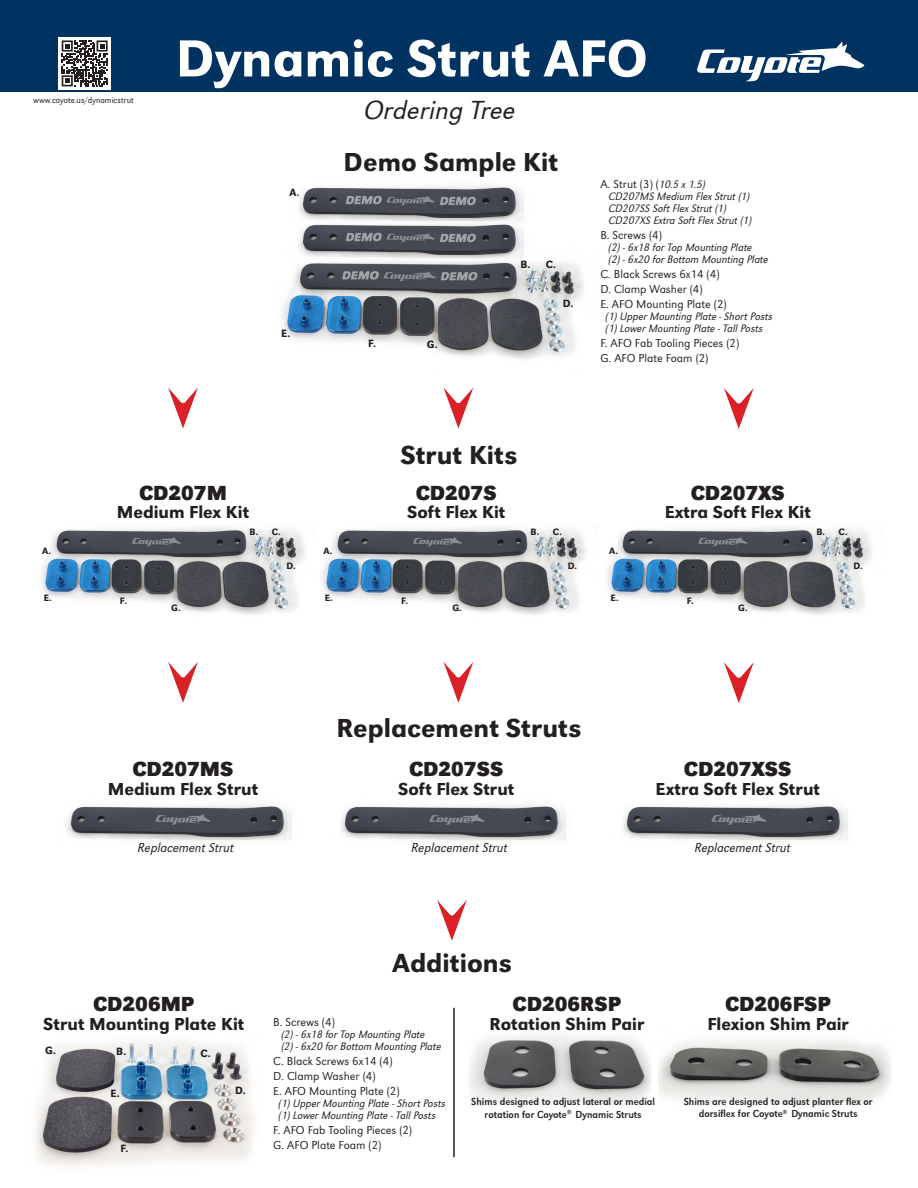
<style>
.page{position:relative;width:918px;height:1188px;background:#fff}
.page>*{position:absolute;margin:0;border:0;box-sizing:border-box;transform-origin:0 0}
.t1{font:500 54px "URW Grotesk";color:#fff}
.t2{font:500 27.3px "URW Grotesk";color:#231f20}
.t3{font:500 27px "URW Grotesk";color:#231f20}
.t4{font:italic 300 27px "URW Grotesk";color:#231f20}
.t5{font:700 21px "URW Grotesk";color:#231f20}
.t6{font:500 18px "URW Grotesk";color:#231f20}
.t7{font:italic 300 13.5px "URW Grotesk Nar";color:#231f20}
.t8{font:300 12px "URW Grotesk";color:#231f20}
.t9{font:italic 300 11.25px/12px "URW Grotesk Nar";color:#231f20}
.t10{font:500 10.95px "URW Grotesk";color:#231f20}
.t11{font:10.5px/13.2px "URW Grotesk Nar";color:#231f20;text-align:center}
.t12{font:500 9.6px "URW Grotesk";color:#231f20}
.t13{font:300 9px "URW Grotesk Nar";color:#231f20}
.s1{font-family:"URW Grotesk Nar";font-style:italic;font-size:11.25px}
</style>
<div class="page">
<img style="left:36px;top:1041px;width:218px;height:125px">
<img style="left:41px;top:527px;width:264px;height:88px">
<img style="left:322px;top:527px;width:550px;height:88px">
<div style="left:0;top:0;width:918px;height:91px;background:#003361"></div>
<svg style="left:697px;top:42px;width:167px;height:39px"></svg>
<svg style="left:168px;top:662px;width:30px;height:41px"></svg>
<svg style="left:168px;top:387px;width:30px;height:41px"></svg>
<svg style="left:443px;top:662px;width:30px;height:41px"></svg>
<svg style="left:443px;top:387px;width:30px;height:42px"></svg>
<svg style="left:724px;top:662px;width:30px;height:41px"></svg>
<svg style="left:724px;top:388px;width:30px;height:41px"></svg>
<svg style="left:437px;top:900px;width:30px;height:41px"></svg>
<svg style="left:59px;top:37px;width:52px;height:53px"></svg>
<svg style="left:62px;top:40px;width:46px;height:46px;background:#767475"></svg>
<img style="left:282px;top:262px;width:302px;height:97px">
<img style="left:299px;top:225px;width:225px;height:37px">
<img style="left:299px;top:185px;width:225px;height:40px">
<img style="left:67px;top:804px;width:225px;height:36px">
<img style="left:341px;top:804px;width:225px;height:36px">
<img style="left:623px;top:804px;width:225px;height:36px">
<hr style="left:453px;top:1008px;width:2px;height:149px;background:#231f20">
<img style="left:470px;top:1034px;width:181px;height:71px">
<img style="left:658px;top:1040px;width:233px;height:64px">
<p class="t1" style="left:176px;top:27px;width:473px">Dynamic Strut AFO</p>
<p class="t13" style="left:33px;top:94px;width:102px">www.coyote.us/dynamicstrut</p>
<p class="t4" style="left:364px;top:94px;width:153px">Ordering Tree</p>
<p class="t10" style="left:290px;top:186px;width:12px">A.</p>
<p class="t10" style="left:281px;top:327px;width:11px">E.</p>
<p class="t5" style="left:139px;top:480px;width:89px">CD207M</p>
<p class="t6" style="left:117px;top:502px;width:134px">Medium Flex Kit</p>
<p class="t3" style="left:343px;top:146px;width:216px">Demo Sample Kit</p>
<p class="t10" style="left:521px;top:258px;width:12px">B.</p>
<p class="t10" style="left:546px;top:258px;width:12px">C.</p>
<p class="t10" style="left:368px;top:336px;width:10px">F.</p>
<p class="t10" style="left:427px;top:338px;width:12px">G.</p>
<p class="t10" style="left:563px;top:297px;width:12px">D.</p>
<p class="t8" style="left:600px;top:177px;width:107px">A. Strut (3) (<span class="s1">10.5 x 1.5)</span></p>
<p class="t9" style="left:609px;top:190px;width:143px">CD207MS Medium Flex Strut (1)<br>CD207SS Soft Flex Strut (1)</p>
<p class="t9" style="left:609px;top:214px;width:145px">CD207XS Extra Soft Flex Strut (1)</p>
<p class="t8" style="left:600px;top:228px;width:63px">B. Screws (4)</p>
<p class="t9" style="left:609px;top:241px;width:145px">(2) - 6x18 for Top Mounting Plate</p>
<p class="t9" style="left:609px;top:253px;width:161px">(2) - 6x20 for Bottom Mounting Plate</p>
<p class="t8" style="left:600px;top:267px;width:121px">C. Black Screws 6x14 (4)</p>
<p class="t8" style="left:600px;top:282px;width:104px">D. Clamp Washer (4)</p>
<p class="t8" style="left:600px;top:297px;width:128px">E. AFO Mounting Plate (2)</p>
<p class="t9" style="left:606px;top:310px;width:168px">(1) Upper Mounting Plate - Short Posts</p>
<p class="t9" style="left:606px;top:322px;width:159px">(1) Lower Mounting Plate - Tall Posts</p>
<p class="t8" style="left:600px;top:336px;width:140px">F. AFO Fab Tooling Pieces (2)</p>
<p class="t8" style="left:600px;top:351px;width:110px">G. AFO Plate Foam (2)</p>
<p class="t3" style="left:400px;top:439px;width:119px">Strut Kits</p>
<p class="t5" style="left:416px;top:480px;width:82px">CD207S</p>
<p class="t6" style="left:407px;top:502px;width:100px">Soft Flex Kit</p>
<p class="t5" style="left:691px;top:480px;width:96px">CD207XS</p>
<p class="t6" style="left:665px;top:502px;width:148px">Extra Soft Flex Kit</p>
<p class="t12" style="left:250px;top:526px;width:10px">B.</p>
<p class="t12" style="left:272px;top:526px;width:11px">C.</p>
<p class="t12" style="left:531px;top:526px;width:10px">B.</p>
<p class="t12" style="left:553px;top:526px;width:11px">C.</p>
<p class="t12" style="left:816px;top:526px;width:10px">B.</p>
<p class="t12" style="left:839px;top:526px;width:11px">C.</p>
<p class="t12" style="left:287px;top:560px;width:11px">D.</p>
<p class="t12" style="left:568px;top:560px;width:11px">D.</p>
<p class="t12" style="left:853px;top:560px;width:11px">D.</p>
<p class="t12" style="left:42px;top:545px;width:10px">A.</p>
<p class="t12" style="left:323px;top:545px;width:10px">A.</p>
<p class="t12" style="left:609px;top:545px;width:10px">A.</p>
<p class="t12" style="left:44px;top:592px;width:10px">E.</p>
<p class="t12" style="left:325px;top:592px;width:10px">E.</p>
<p class="t12" style="left:610px;top:592px;width:10px">E.</p>
<p class="t12" style="left:120px;top:595px;width:9px">F.</p>
<p class="t12" style="left:401px;top:595px;width:9px">F.</p>
<p class="t12" style="left:687px;top:595px;width:9px">F.</p>
<p class="t12" style="left:171px;top:602px;width:11px">G.</p>
<p class="t12" style="left:452px;top:602px;width:11px">G.</p>
<p class="t12" style="left:738px;top:602px;width:11px">G.</p>
<p class="t5" style="left:132px;top:757px;width:103px">CD207MS</p>
<p class="t6" style="left:108px;top:778px;width:152px">Medium Flex Strut</p>
<p class="t3" style="left:337px;top:712px;width:246px">Replacement Struts</p>
<p class="t5" style="left:409px;top:757px;width:96px">CD207SS</p>
<p class="t6" style="left:398px;top:778px;width:118px">Soft Flex Strut</p>
<p class="t5" style="left:684px;top:757px;width:109px">CD207XSS</p>
<p class="t6" style="left:656px;top:778px;width:166px">Extra Soft Flex Strut</p>
<p class="t7" style="left:138px;top:840px;width:98px">Replacement Strut</p>
<p class="t7" style="left:412px;top:840px;width:98px">Replacement Strut</p>
<p class="t7" style="left:695px;top:840px;width:98px">Replacement Strut</p>
<p class="t5" style="left:93px;top:992px;width:103px">CD206MP</p>
<p class="t6" style="left:43px;top:1013px;width:203px">Strut Mounting Plate Kit</p>
<p class="t10" style="left:45px;top:1044px;width:12px">G.</p>
<p class="t10" style="left:116px;top:1045px;width:12px">B.</p>
<p class="t10" style="left:201px;top:1047px;width:12px">C.</p>
<p class="t10" style="left:110px;top:1087px;width:11px">E.</p>
<p class="t10" style="left:120px;top:1142px;width:10px">F.</p>
<p class="t10" style="left:235px;top:1084px;width:12px">D.</p>
<p class="t2" style="left:393px;top:947px;width:121px">Additions</p>
<p class="t8" style="left:273px;top:1016px;width:63px">B. Screws (4)</p>
<p class="t9" style="left:282px;top:1029px;width:145px">(2) - 6x18 for Top Mounting Plate</p>
<p class="t9" style="left:282px;top:1041px;width:161px">(2) - 6x20 for Bottom Mounting Plate</p>
<p class="t8" style="left:273px;top:1055px;width:121px">C. Black Screws 6x14 (4)</p>
<p class="t8" style="left:273px;top:1070px;width:104px">D. Clamp Washer (4)</p>
<p class="t8" style="left:273px;top:1085px;width:128px">E. AFO Mounting Plate (2)</p>
<p class="t9" style="left:279px;top:1098px;width:168px">(1) Upper Mounting Plate - Short Posts</p>
<p class="t9" style="left:279px;top:1110px;width:159px">(1) Lower Mounting Plate - Tall Posts</p>
<p class="t8" style="left:273px;top:1124px;width:140px">F. AFO Fab Tooling Pieces (2)</p>
<p class="t8" style="left:273px;top:1139px;width:110px">G. AFO Plate Foam (2)</p>
<p class="t5" style="left:513px;top:992px;width:110px">CD206RSP</p>
<p class="t6" style="left:490px;top:1013px;width:156px">Rotation Shim Pair</p>
<p class="t5" style="left:725px;top:992px;width:108px">CD206FSP</p>
<p class="t6" style="left:707px;top:1013px;width:143px">Flexion Shim Pair</p>
<p class="t11" style="left:471px;top:1095px;width:185px">Shims designed to adjust lateral or medial rotation for Coyote<sup>®</sup> Dynamic Struts</p>
<p class="t11" style="left:684px;top:1095px;width:190px;line-height:12.6px">Shims are designed to adjust planter flex or dorsiflex for Coyote<sup>®</sup> Dynamic Struts</p>
</div>
